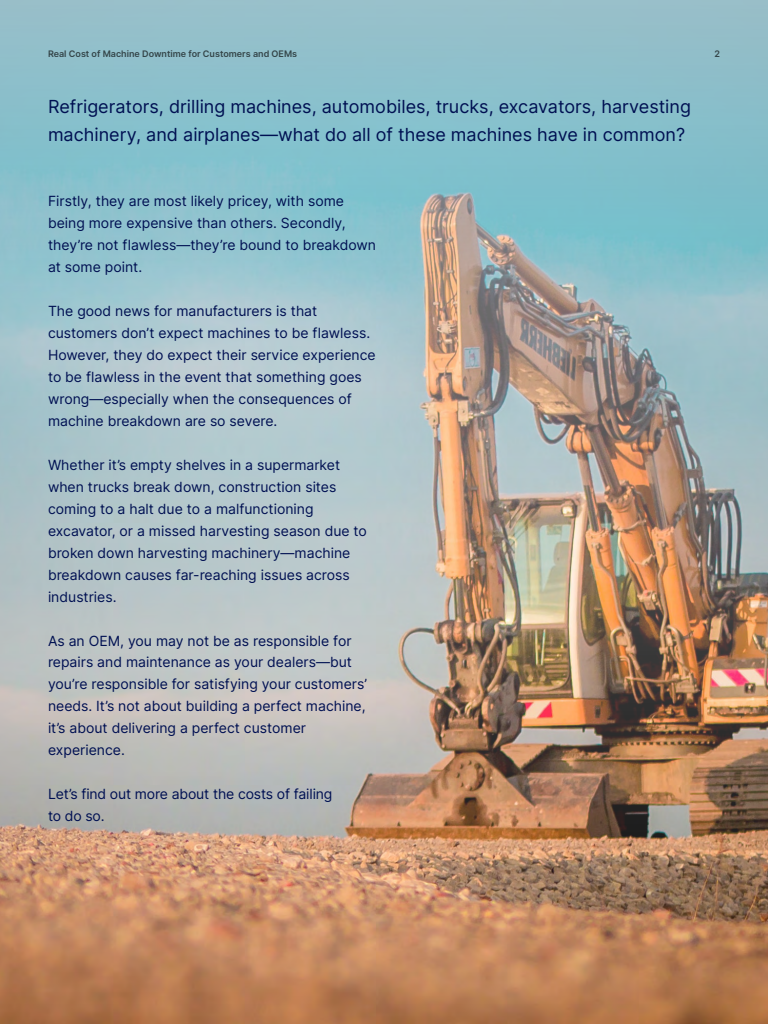
<style>
.page{position:relative;width:768px;height:1024px;background:#fff}
.page>*{position:absolute;margin:0;border:0;box-sizing:border-box;transform-origin:0 0}
.t1{font:18px/28px "Inter";color:#001052}
.t2{font:14px/22px "Inter";color:#001052}
.t3{font:600 9px "Inter";color:#000}
</style>
<div class="page">
<img style="left:0;top:0;width:768px;height:1024px">
<p class="t3" style="left:48px;top:47px;width:251px">Real Cost of Machine Downtime for Customers and OEMs</p>
<p class="t3" style="left:714px;top:47px;width:7px">2</p>
<p class="t1" style="left:48px;top:92px;width:645px">Refrigerators, drilling machines, automobiles, trucks, excavators, harvesting machinery, and airplanes—what do all of these machines have in common?</p>
<p class="t2" style="left:48px;top:189px;width:330px">Firstly, they are most likely pricey, with some being more expensive than others. Secondly, they’re not flawless—they’re bound to breakdown at some point.</p>
<p class="t2" style="left:48px;top:299px;width:329px">The good news for manufacturers is that customers don’t expect machines to be flawless.<br>However, they do expect their service experience to be flawless in the event that something goes wrong—especially when the consequences of machine breakdown are so severe.</p>
<p class="t2" style="left:48px;top:453px;width:320px">Whether it’s empty shelves in a supermarket when trucks break down, construction sites coming to a halt due to a malfunctioning excavator, or a missed harvesting season due to broken down harvesting machinery—machine breakdown causes far-reaching issues across industries.</p>
<p class="t2" style="left:48px;top:629px;width:321px">As an OEM, you may not be as responsible for repairs and maintenance as your dealers—but you’re responsible for satisfying your customers’ needs. It’s not about building a perfect machine, it’s about delivering a perfect customer experience.</p>
<p class="t2" style="left:48px;top:783px;width:286px">Let’s find out more about the costs of failing to do so.</p>
</div>
